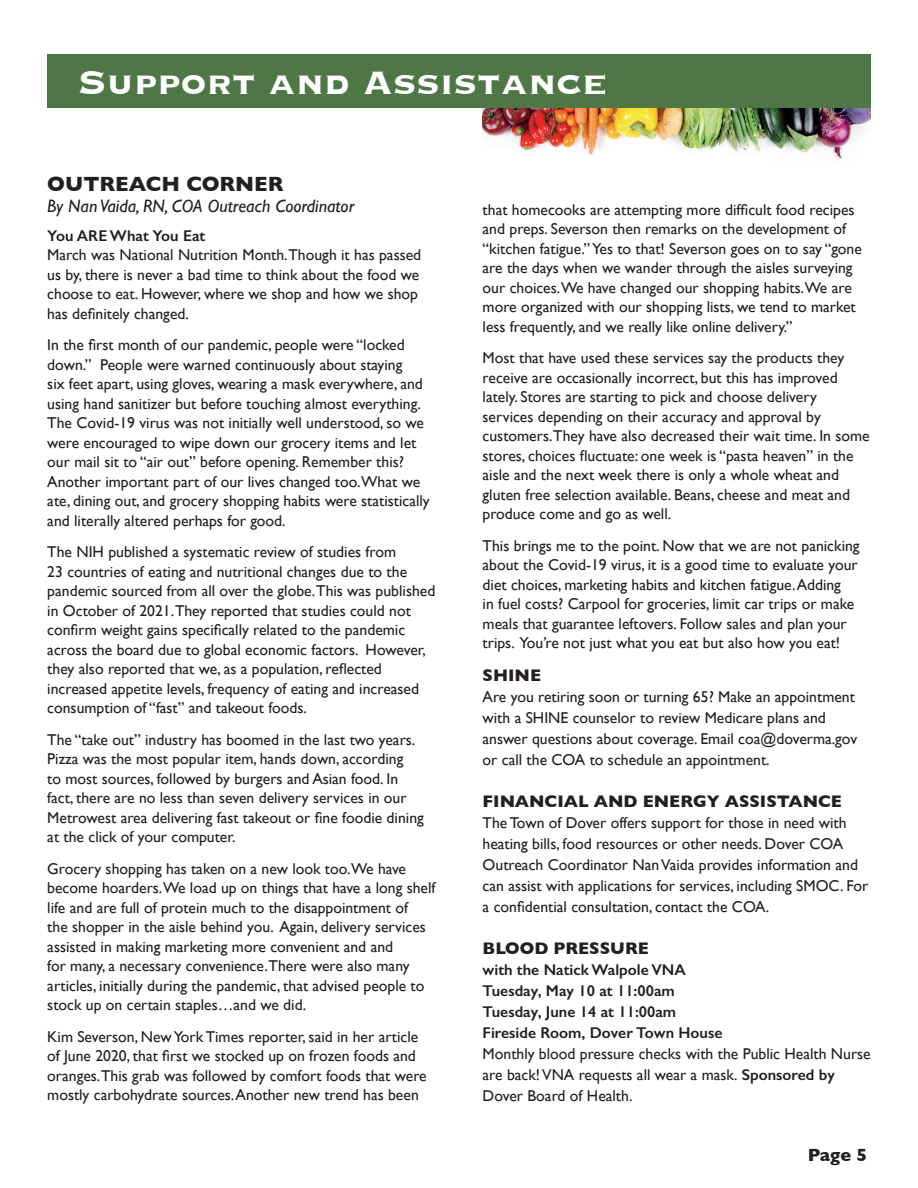
<style>
.page{position:relative;width:918px;height:1188px;background:#fff}
.page>*{position:absolute;margin:0;border:0;box-sizing:border-box;transform-origin:0 0}
.t1{font:700 42px "Copperplate";color:#fff}
.t2{font:700 21px "Gill Sans";color:#231f20}
.t3{font:italic 18px "Gill Sans";color:#231f20}
.t4{font:700 18px "Gill Sans";color:#231f20}
.t5{font:700 17.1px "Gill Sans";color:#231f20}
.t6{font:15.6px/19.5px "Gill Sans";color:#231f20}
.t7{font:600 15.6px "Gill Sans";color:#231f20}
.s1{font-weight:600}
</style>
<div class="page">
<img style="left:483px;top:108px;width:387px;height:53px">
<div style="left:47px;top:54px;width:824px;height:54px;background:#4f7645"></div>
<p class="t1" style="left:78px;top:55px;width:531px">Support and Assistance</p>
<p class="t2" style="left:47px;top:168px;width:238px">OUTREACH CORNER</p>
<p class="t3" style="left:47px;top:196px;width:309px">By Nan Vaida, RN, COA Outreach Coordinator</p>
<p class="t7" style="left:47px;top:226px;width:160px">You ARE What You Eat</p>
<p class="t6" style="left:47px;top:245px;width:375px">March was National Nutrition Month.Though it has passed us by, there is never a bad time to think about the food we choose to eat. However, where we shop and how we shop has definitely changed.</p>
<p class="t6" style="left:47px;top:335px;width:384px">In the first month of our pandemic, people were “locked down.” People were warned continuously about staying<br>six feet apart, using gloves, wearing a mask everywhere, and using hand sanitizer but before touching almost everything.<br>The Covid-19 virus was not initially well understood, so we were encouraged to wipe down our grocery items and let our mail sit to “air out” before opening. Remember this?<br>Another important part of our lives changed too.What we ate, dining out, and grocery shopping habits were statistically and literally altered perhaps for good.</p>
<p class="t6" style="left:47px;top:542px;width:390px">The NIH published a systematic review of studies from<br>23 countries of eating and nutritional changes due to the pandemic sourced from all over the globe.This was published in October of 2021.They reported that studies could not confirm weight gains specifically related to the pandemic across the board due to global economic factors. However, they also reported that we, as a population, reflected increased appetite levels, frequency of eating and increased consumption of “fast” and takeout foods.</p>
<p class="t6" style="left:47px;top:730px;width:378px">The “take out” industry has boomed in the last two years.<br>Pizza was the most popular item, hands down, according<br>to most sources, followed by burgers and Asian food. In fact, there are no less than seven delivery services in our Metrowest area delivering fast takeout or fine foodie dining at the click of your computer.</p>
<p class="t6" style="left:47px;top:859px;width:390px">Grocery shopping has taken on a new look too.We have become hoarders.We load up on things that have a long shelf life and are full of protein much to the disappointment of<br>the shopper in the aisle behind you. Again, delivery services assisted in making marketing more convenient and and<br>for many, a necessary convenience.There were also many articles, initially during the pandemic, that advised people to stock up on certain staples…and we did.</p>
<p class="t6" style="left:47px;top:1027px;width:381px">Kim Severson, New York Times reporter, said in her article of June 2020, that first we stocked up on frozen foods and oranges.This grab was followed by comfort foods that were mostly carbohydrate sources. Another new trend has been</p>
<p class="t6" style="left:483px;top:200px;width:381px">that homecooks are attempting more difficult food recipes and preps. Severson then remarks on the development of “kitchen fatigue.” Yes to that! Severson goes on to say “gone are the days when we wander through the aisles surveying our choices.We have changed our shopping habits.We are more organized with our shopping lists, we tend to market less frequently, and we really like online delivery.”</p>
<p class="t6" style="left:483px;top:348px;width:389px">Most that have used these services say the products they receive are occasionally incorrect, but this has improved lately. Stores are starting to pick and choose delivery services depending on their accuracy and approval by customers.They have also decreased their wait time. In some stores, choices fluctuate: one week is “pasta heaven” in the aisle and the next week there is only a whole wheat and gluten free selection available. Beans, cheese and meat and produce come and go as well.</p>
<p class="t6" style="left:483px;top:536px;width:379px">This brings me to the point. Now that we are not panicking about the Covid-19 virus, it is a good time to evaluate your diet choices, marketing habits and kitchen fatigue. Adding<br>in fuel costs? Carpool for groceries, limit car trips or make meals that guarantee leftovers. Follow sales and plan your trips. You’re not just what you eat but also how you eat!</p>
<p class="t5" style="left:483px;top:662px;width:60px">SHINE</p>
<p class="t6" style="left:483px;top:686px;width:376px;line-height:21px">Are you retiring soon or turning 65? Make an appointment with a SHINE counselor to review Medicare plans and answer questions about coverage. Email coa@doverma.gov or call the COA to schedule an appointment.</p>
<p class="t5" style="left:483px;top:788px;width:361px">FINANCIAL AND ENERGY ASSISTANCE</p>
<p class="t6" style="left:483px;top:812px;width:387px;line-height:21px">The Town of Dover offers support for those in need with heating bills, food resources or other needs. Dover COA Outreach Coordinator Nan Vaida provides information and can assist with applications for services, including SMOC. For a confidential consultation, contact the COA.</p>
<p class="t5" style="left:483px;top:935px;width:168px">BLOOD PRESSURE</p>
<p class="t7" style="left:483px;top:961px;width:205px">with the Natick Walpole VNA</p>
<p class="t7" style="left:483px;top:982px;width:194px">Tuesday, May 10 at 11:00am</p>
<p class="t7" style="left:483px;top:1003px;width:195px">Tuesday, June 14 at 11:00am</p>
<p class="t7" style="left:483px;top:1024px;width:241px">Fireside Room, Dover Town House</p>
<p class="t6" style="left:483px;top:1043px;width:390px;line-height:21px">Monthly blood pressure checks with the Public Health Nurse are back! VNA requests all wear a mask. <span class="s1">Sponsored by<br></span>Dover Board of Health.</p>
<p class="t4" style="left:808px;top:1140px;width:61px">Page 5</p>
</div>
